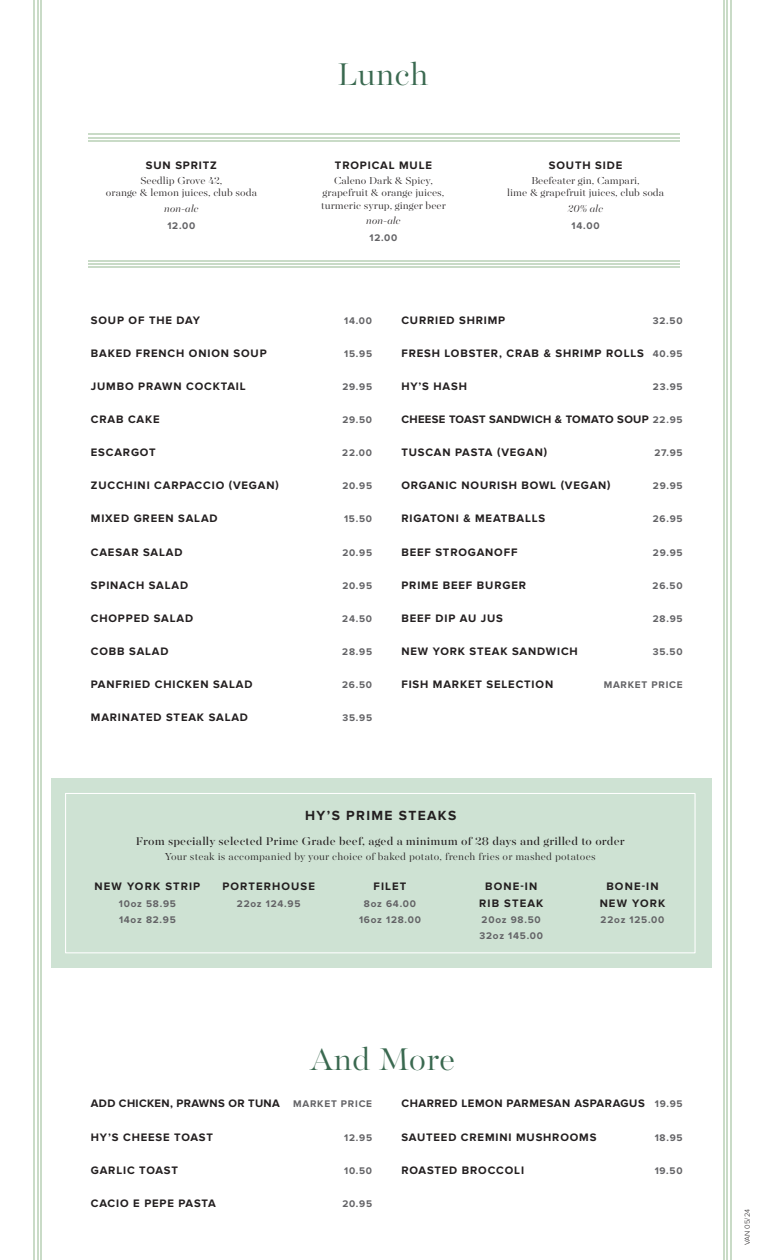
<style>
.page{position:relative;width:765px;height:1260px;background:#fff}
.page>*{position:absolute;margin:0;border:0;box-sizing:border-box;transform-origin:0 0}
._2a__Category{font:300 35px "Majesti Banner";color:#3a6950}
._3bb__Menu_item_name{font:700 13.75px "Proxima Nova";letter-spacing:.1em;color:#231f20}
._3d__Menu_item_Descr{font:12.5px "Majesti Banner";letter-spacing:.015em;color:#231f20}
._3b__Menu_item_name{font:700 11.25px "Proxima Nova";letter-spacing:.075em;color:#231f20}
._3c__Menu_item_descr{font:300 11.25px/12.5px "Majesti Banner";color:#231f20;text-align:center}
._3d__Menu_item_Descr-2{font:300 11.25px "Majesti Banner";letter-spacing:.015em;color:#231f20}
._3b__Menu_item_name-2{font:700 11.25px "Proxima Nova";letter-spacing:.03em;color:#231f20}
._3b__Menu_item_name-3{font:700 11.25px/16.2px "Proxima Nova";letter-spacing:.1em;color:#231f20;text-align:center}
._3b__Menu_item_name-4{font:700 11.25px "Proxima Nova";letter-spacing:.05em;color:#231f20}
._3c__Menu_item_descr-2{font:italic 300 11.25px "Majesti Banner";color:#231f20}
._3c__Menu_item_descr-3{font:700 11.25px "Proxima Nova";letter-spacing:.075em;color:#231f20}
._3b__Menu_item_name-5{font:700 10px/16.2px "Proxima Nova";letter-spacing:.075em;color:#636366}
._3c__Menu_item_descr-4{font:700 10px "Proxima Nova";color:#636366}
.t1{font:300 7.5px "Proxima Nova";color:#231f20}
.s1{font-size:10px;color:#636366}
</style>
<div class="page">
<hr style="left:723px;top:0;width:1px;height:1260px;background:#c9dbc7">
<hr style="left:727px;top:0;width:1px;height:1260px;background:#c9dbc7">
<hr style="left:730px;top:0;width:1px;height:1260px;background:#c9dbc7">
<hr style="left:34px;top:0;width:1px;height:1260px;background:#c9dbc7">
<hr style="left:37px;top:0;width:1px;height:1260px;background:#c9dbc7">
<hr style="left:41px;top:0;width:1px;height:1260px;background:#c9dbc7">
<div style="left:51px;top:778px;width:660px;height:190px;background:#cee2d3"></div>
<div style="left:65px;top:793px;width:631px;height:160px;border:1px solid #fff"></div>
<hr style="left:88px;top:140px;width:591px;height:2px;background:#c9dbc7">
<hr style="left:88px;top:137px;width:591px;height:1px;background:#c9dbc7">
<hr style="left:88px;top:134px;width:591px;height:1px;background:#c9dbc7">
<hr style="left:88px;top:267px;width:591px;height:1px;background:#c9dbc7">
<hr style="left:88px;top:263px;width:591px;height:2px;background:#c9dbc7">
<hr style="left:88px;top:260px;width:591px;height:1px;background:#c9dbc7">
<p class="_3b__Menu_item_name" style="left:146px;top:158px;width:72px">SUN SPRITZ</p>
<p class="_3c__Menu_item_descr" style="left:106px;top:175px;width:153px">Seedlip Grove 42,<br>orange &amp; lemon juices, club soda</p>
<p class="_3c__Menu_item_descr-2" style="left:164px;top:201px;width:36px">non-alc</p>
<p class="_3b__Menu_item_name-5" style="left:167px;top:217px;width:29px">12.00</p>
<p class="_2a__Category" style="left:338px;top:52px;width:92px">Lunch</p>
<p class="_3c__Menu_item_descr-3" style="left:335px;top:158px;width:99px">TROPICAL MULE</p>
<p class="_3c__Menu_item_descr" style="left:321px;top:175px;width:126px">Caleno Dark &amp; Spicy, grapefruit &amp; orange juices, turmeric syrup, ginger beer</p>
<p class="_3c__Menu_item_descr-2" style="left:366px;top:214px;width:36px">non-alc</p>
<p class="_3c__Menu_item_descr-4" style="left:370px;top:232px;width:29px">12.00</p>
<p class="_3b__Menu_item_name" style="left:549px;top:158px;width:75px">SOUTH SIDE</p>
<p class="_3c__Menu_item_descr" style="left:507px;top:175px;width:158px">Beefeater gin, Campari,<br>lime &amp; grapefruit juices, club soda</p>
<p class="_3c__Menu_item_descr-2" style="left:568px;top:201px;width:37px">20% alc</p>
<p class="_3b__Menu_item_name-5" style="left:572px;top:217px;width:29px">14.00</p>
<p class="_3b__Menu_item_name" style="left:91px;top:314px;width:111px">SOUP OF THE DAY</p>
<p class="_3b__Menu_item_name-5" style="left:344px;top:313px;width:29px">14.00</p>
<p class="_3b__Menu_item_name" style="left:91px;top:347px;width:177px">BAKED FRENCH ONION SOUP</p>
<p class="_3b__Menu_item_name-5" style="left:344px;top:346px;width:29px">15.95</p>
<p class="_3b__Menu_item_name" style="left:91px;top:380px;width:156px">JUMBO PRAWN COCKTAIL</p>
<p class="_3b__Menu_item_name-5" style="left:342px;top:379px;width:31px">29.95</p>
<p class="_3b__Menu_item_name" style="left:91px;top:413px;width:70px">CRAB CAKE</p>
<p class="_3b__Menu_item_name-5" style="left:342px;top:412px;width:31px">29.50</p>
<p class="_3b__Menu_item_name" style="left:91px;top:446px;width:66px">ESCARGOT</p>
<p class="_3b__Menu_item_name-5" style="left:342px;top:445px;width:31px">22.00</p>
<p class="_3b__Menu_item_name" style="left:91px;top:479px;width:189px">ZUCCHINI CARPACCIO (VEGAN)</p>
<p class="_3b__Menu_item_name-5" style="left:342px;top:478px;width:31px">20.95</p>
<p class="_3b__Menu_item_name" style="left:91px;top:512px;width:128px">MIXED GREEN SALAD</p>
<p class="_3b__Menu_item_name-5" style="left:344px;top:511px;width:30px">15.50</p>
<p class="_3b__Menu_item_name" style="left:91px;top:545px;width:93px">CAESAR SALAD</p>
<p class="_3b__Menu_item_name-5" style="left:342px;top:544px;width:31px">20.95</p>
<p class="_3b__Menu_item_name" style="left:91px;top:578px;width:99px">SPINACH SALAD</p>
<p class="_3b__Menu_item_name-5" style="left:342px;top:577px;width:31px">20.95</p>
<p class="_3b__Menu_item_name" style="left:91px;top:612px;width:104px">CHOPPED SALAD</p>
<p class="_3b__Menu_item_name-5" style="left:342px;top:611px;width:31px">24.50</p>
<p class="_3b__Menu_item_name" style="left:91px;top:645px;width:79px">COBB SALAD</p>
<p class="_3b__Menu_item_name-5" style="left:342px;top:644px;width:31px">28.95</p>
<p class="_3b__Menu_item_name" style="left:91px;top:678px;width:163px">PANFRIED CHICKEN SALAD</p>
<p class="_3b__Menu_item_name-5" style="left:342px;top:677px;width:31px">26.50</p>
<p class="_3b__Menu_item_name" style="left:91px;top:711px;width:159px">MARINATED STEAK SALAD</p>
<p class="_3b__Menu_item_name-5" style="left:342px;top:710px;width:31px">35.95</p>
<p class="_3b__Menu_item_name" style="left:401px;top:314px;width:105px">CURRIED SHRIMP</p>
<p class="_3b__Menu_item_name-5" style="left:653px;top:313px;width:31px">32.50</p>
<p class="_3b__Menu_item_name" style="left:401px;top:347px;width:283px">FRESH LOBSTER, CRAB &amp; SHRIMP ROLLS <span class="s1">40.95</span></p>
<p class="_3b__Menu_item_name" style="left:401px;top:380px;width:67px">HY’S HASH</p>
<p class="_3b__Menu_item_name-5" style="left:653px;top:379px;width:31px">23.95</p>
<p class="_3b__Menu_item_name-2" style="left:401px;top:413px;width:283px">CHEESE TOAST SANDWICH &amp; TOMATO SOUP <span class="s1">22.95</span></p>
<p class="_3b__Menu_item_name" style="left:401px;top:446px;width:147px">TUSCAN PASTA (VEGAN)</p>
<p class="_3b__Menu_item_name-5" style="left:654px;top:445px;width:30px">27.95</p>
<p class="_3b__Menu_item_name" style="left:401px;top:479px;width:211px">ORGANIC NOURISH BOWL (VEGAN)</p>
<p class="_3b__Menu_item_name-5" style="left:653px;top:478px;width:31px">29.95</p>
<p class="_3b__Menu_item_name" style="left:401px;top:512px;width:145px">RIGATONI &amp; MEATBALLS</p>
<p class="_3b__Menu_item_name-5" style="left:653px;top:511px;width:31px">26.95</p>
<p class="_3b__Menu_item_name" style="left:401px;top:545px;width:118px">BEEF STROGANOFF</p>
<p class="_3b__Menu_item_name-5" style="left:653px;top:544px;width:31px">29.95</p>
<p class="_3b__Menu_item_name" style="left:401px;top:578px;width:126px">PRIME BEEF BURGER</p>
<p class="_3b__Menu_item_name-5" style="left:653px;top:577px;width:31px">26.50</p>
<p class="_3b__Menu_item_name" style="left:401px;top:612px;width:103px">BEEF DIP AU JUS</p>
<p class="_3b__Menu_item_name-5" style="left:653px;top:611px;width:31px">28.95</p>
<p class="_3b__Menu_item_name" style="left:401px;top:645px;width:178px">NEW YORK STEAK SANDWICH</p>
<p class="_3b__Menu_item_name-5" style="left:653px;top:644px;width:31px">35.50</p>
<p class="_3b__Menu_item_name" style="left:401px;top:678px;width:153px">FISH MARKET SELECTION</p>
<p class="_3b__Menu_item_name-5" style="left:604px;top:677px;width:80px">MARKET PRICE</p>
<p class="_3bb__Menu_item_name" style="left:305px;top:808px;width:153px">HY’S PRIME STEAKS</p>
<p class="_3d__Menu_item_Descr" style="left:136px;top:833px;width:491px">From specially selected Prime Grade beef, aged a minimum of 28 days and grilled to order</p>
<p class="_3d__Menu_item_Descr-2" style="left:165px;top:849px;width:432px">Your steak is accompanied by your choice of baked potato, french fries or mashed potatoes</p>
<p class="_3b__Menu_item_name-3" style="left:95px;top:879px;width:107px">NEW YORK STRIP</p>
<p class="_3b__Menu_item_name-5" style="left:119px;top:895px;width:59px">10oz 58.95<br>14oz 82.95</p>
<p class="_3b__Menu_item_name-3" style="left:222px;top:879px;width:94px">PORTERHOUSE</p>
<p class="_3b__Menu_item_name-5" style="left:237px;top:895px;width:65px">22oz 124.95</p>
<p class="_3b__Menu_item_name" style="left:373px;top:880px;width:34px">FILET</p>
<p class="_3b__Menu_item_name-5" style="left:359px;top:895px;width:63px;text-align:center">8oz 64.00<br>16oz 128.00</p>
<p class="_3b__Menu_item_name-3" style="left:479px;top:879px;width:66px">BONE-IN<br>RIB STEAK</p>
<p class="_3b__Menu_item_name-5" style="left:479px;top:912px;width:65px">20oz 98.50<br>32oz 145.00</p>
<p class="_3b__Menu_item_name-3" style="left:600px;top:879px;width:67px">BONE-IN<br>NEW YORK</p>
<p class="_3b__Menu_item_name-5" style="left:601px;top:912px;width:65px">22oz 125.00</p>
<p class="_2a__Category" style="left:311px;top:1036px;width:146px">And More</p>
<p class="_3b__Menu_item_name-2" style="left:91px;top:1097px;width:283px">ADD CHICKEN, PRAWNS OR TUNA <span class="s1">MARKET PRICE</span></p>
<p class="_3b__Menu_item_name" style="left:91px;top:1130px;width:124px">HY’S CHEESE TOAST</p>
<p class="_3b__Menu_item_name-5" style="left:344px;top:1129px;width:29px">12.95</p>
<p class="_3b__Menu_item_name" style="left:91px;top:1163px;width:89px">GARLIC TOAST</p>
<p class="_3b__Menu_item_name-5" style="left:344px;top:1162px;width:30px">10.50</p>
<p class="_3b__Menu_item_name" style="left:91px;top:1197px;width:127px">CACIO E PEPE PASTA</p>
<p class="_3b__Menu_item_name-5" style="left:342px;top:1196px;width:31px">20.95</p>
<p class="_3b__Menu_item_name-4" style="left:401px;top:1097px;width:283px">CHARRED LEMON PARMESAN ASPARAGUS <span class="s1">19.95</span></p>
<p class="_3b__Menu_item_name" style="left:401px;top:1130px;width:197px">SAUTEED CREMINI MUSHROOMS</p>
<p class="_3b__Menu_item_name-5" style="left:655px;top:1129px;width:29px">18.95</p>
<p class="_3b__Menu_item_name" style="left:401px;top:1163px;width:124px">ROASTED BROCCOLI</p>
<p class="_3b__Menu_item_name-5" style="left:655px;top:1162px;width:29px">19.50</p>
<p class="t1" style="left:744px;top:1245px;width:37px;rotate:-90deg">VAN 05/24</p>
</div>
